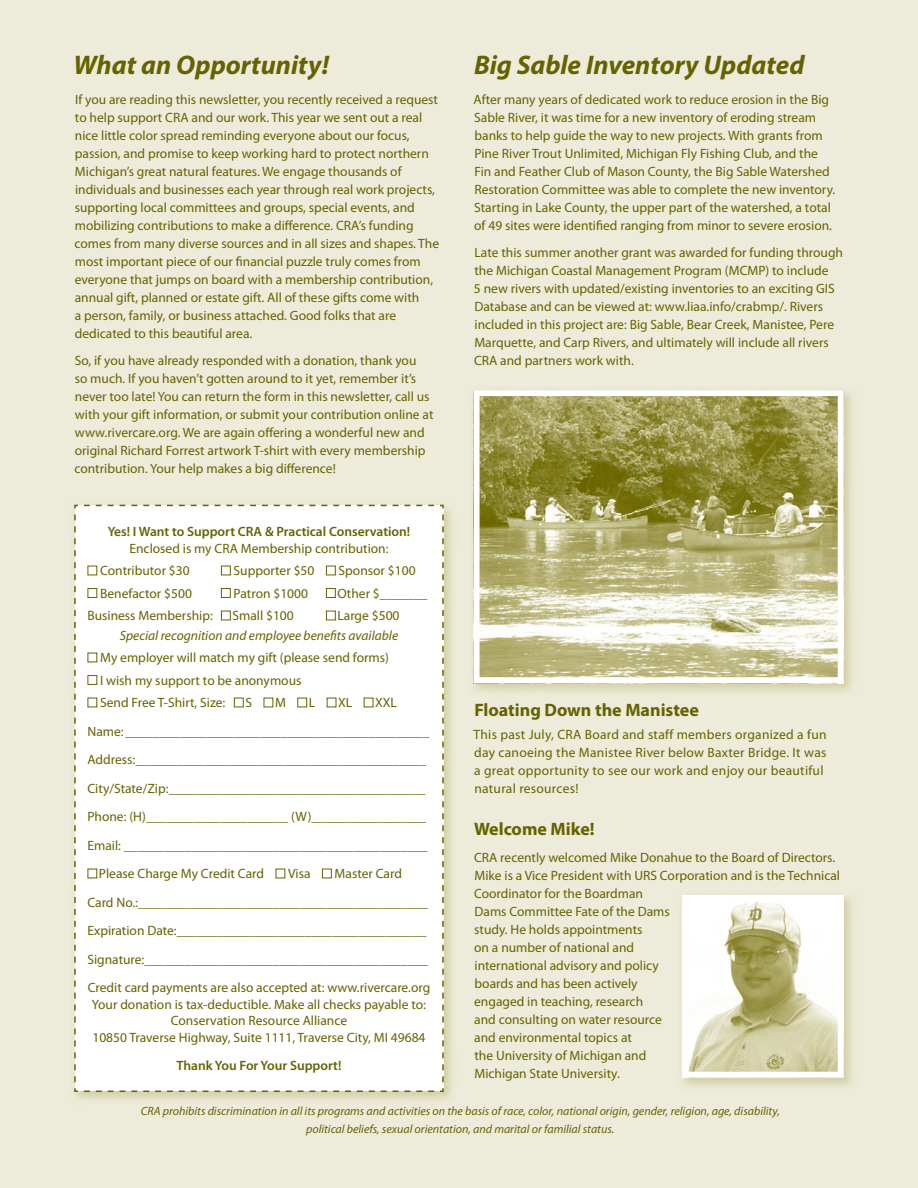
<style>
.page{position:relative;width:918px;height:1188px;background:#edecdb}
.page>*{position:absolute;margin:0;border:0;box-sizing:border-box;transform-origin:0 0}
.t1{font:italic 700 27px "Myriad Pro";color:#676200}
.t2{font:700 18px "Myriad Pro";color:#676200}
.t3{font:13.5px/18px "Myriad Pro";color:#676200}
.t4{font:13.5px/18px "Myriad Pro";letter-spacing:.02em;color:#676200}
.t5{font:600 13.5px "Myriad Pro";color:#676200}
.t6{font:italic 13.5px "Myriad Pro";color:#676200}
.t7{font:italic 12px/18px "Myriad Pro";color:#676200;text-align:center}
</style>
<div class="page">
<div style="left:74px;top:504px;width:371px;height:589px;background:#fff"></div>
<div style="left:221px;top:566px;width:10px;height:9px;border:1px solid #676200"></div>
<div style="left:326px;top:566px;width:10px;height:9px;border:1px solid #676200"></div>
<div style="left:87px;top:588px;width:10px;height:10px;border:1px solid #676200"></div>
<div style="left:221px;top:588px;width:10px;height:10px;border:1px solid #676200"></div>
<div style="left:326px;top:588px;width:10px;height:10px;border:1px solid #676200"></div>
<div style="left:221px;top:611px;width:10px;height:9px;border:1px solid #676200"></div>
<div style="left:326px;top:611px;width:10px;height:9px;border:1px solid #676200"></div>
<div style="left:87px;top:675px;width:10px;height:10px;border:1px solid #676200"></div>
<div style="left:234px;top:698px;width:10px;height:9px;border:1px solid #676200"></div>
<div style="left:297px;top:698px;width:10px;height:9px;border:1px solid #676200"></div>
<div style="left:322px;top:869px;width:10px;height:9px;border:1px solid #676200"></div>
<img style="left:473px;top:390px;width:380px;height:303px">
<img style="left:481px;top:397px;width:356px;height:279px">
<div style="left:474px;top:390px;width:370px;height:293px;border:6px solid #fff"></div>
<img style="left:682px;top:895px;width:171px;height:193px">
<img style="left:689px;top:903px;width:148px;height:168px">
<div style="left:682px;top:896px;width:162px;height:182px;border:6px solid #fff"></div>
<h1 class="t1" style="left:73px;top:50px;width:257px">What an Opportunity!</h1>
<p class="t3" style="left:75px;top:91px;width:366px">If you are reading this newsletter, you recently received a request to help support CRA and our work. This year we sent out a real nice little color spread reminding everyone about our focus, passion, and promise to keep working hard to protect northern Michigan’s great natural features. We engage thousands of individuals and businesses each year through real work projects, supporting local committees and groups, special events, and mobilizing contributions to make a difference. CRA’s funding comes from many diverse sources and in all sizes and shapes. The most important piece of our financial puzzle truly comes from everyone that jumps on board with a membership contribution, annual gift, planned or estate gift. All of these gifts come with<br>a person, family, or business attached. Good folks that are dedicated to this beautiful area.</p>
<p class="t3" style="left:75px;top:352px;width:360px">So, if you have already responded with a donation, thank you<br>so much. If you haven’t gotten around to it yet, remember it’s never too late! You can return the form in this newsletter, call us with your gift information, or submit your contribution online at www.rivercare.org. We are again offering a wonderful new and original Richard Forrest artwork T-shirt with every membership contribution. Your help makes a big difference!</p>
<p class="t5" style="left:108px;top:524px;width:304px">Yes! I Want to Support CRA &amp; Practical Conservation!</p>
<p class="t3" style="left:100px;top:537px;width:290px;line-height:22.5px;text-indent:29px">Enclosed is my CRA Membership contribution:<br>Contributor $30</p>
<p class="t3" style="left:234px;top:562px;width:82px">Supporter $50</p>
<p class="t3" style="left:339px;top:562px;width:78px">Sponsor $100</p>
<p class="t3" style="left:100px;top:585px;width:93px">Benefactor $500</p>
<p class="t3" style="left:234px;top:585px;width:76px">Patron $1000</p>
<p class="t3" style="left:337px;top:585px;width:91px">Other $_______</p>
<p class="t3" style="left:87px;top:607px;width:127px">Business Membership:</p>
<p class="t3" style="left:232px;top:607px;width:63px">Small $100</p>
<p class="t3" style="left:337px;top:607px;width:64px">Large $500</p>
<p class="t6" style="left:120px;top:628px;width:280px">Special recognition and employee benefits available</p>
<p class="t3" style="left:100px;top:647px;width:290px;line-height:22.5px">My employer will match my gift (please send forms)<br>I wish my support to be anonymous<br>Send Free T-Shirt, Size:</p>
<p class="t3" style="left:245px;top:694px;width:8px">S</p>
<p class="t3" style="left:275px;top:694px;width:12px">M</p>
<p class="t3" style="left:309px;top:694px;width:8px">L</p>
<p class="t3" style="left:338px;top:694px;width:16px">XL</p>
<p class="t3" style="left:375px;top:694px;width:23px">XXL</p>
<p class="t3" style="left:87px;top:723px;width:343px">Name: _____________________________________________</p>
<p class="t3" style="left:87px;top:751px;width:340px">Address: ___________________________________________</p>
<p class="t3" style="left:87px;top:780px;width:340px">City/State/Zip: ______________________________________</p>
<p class="t3" style="left:87px;top:808px;width:340px">Phone: (H) _____________________ (W)_________________</p>
<p class="t3" style="left:87px;top:837px;width:342px">Email: _____________________________________________</p>
<p class="t3" style="left:99px;top:865px;width:167px">Please Charge My Credit Card</p>
<p class="t3" style="left:288px;top:865px;width:24px">Visa</p>
<p class="t3" style="left:87px;top:860px;width:344px;line-height:28.5px;text-indent:247px">Master Card Card No.:___________________________________________ Expiration Date:_____________________________________ Signature:__________________________________________ Credit card payments are also accepted at: www.rivercare.org</p>
<p class="t3" style="left:92px;top:996px;width:336px;line-height:16.5px;text-align:center">Your donation is tax-deductible. Make all checks payable to:<br>Conservation Resource Alliance<br>10850 Traverse Highway, Suite 1111, Traverse City, MI 49684</p>
<p class="t5" style="left:177px;top:1058px;width:166px">Thank You For Your Support!</p>
<h1 class="t1" style="left:474px;top:50px;width:332px">Big Sable Inventory Updated</h1>
<p class="t3" style="left:474px;top:91px;width:363px">After many years of dedicated work to reduce erosion in the Big Sable River, it was time for a new inventory of eroding stream banks to help guide the way to new projects. With grants from Pine River Trout Unlimited, Michigan Fly Fishing Club, and the Fin and Feather Club of Mason County, the Big Sable Watershed Restoration Committee was able to complete the new inventory.<br>Starting in Lake County, the upper part of the watershed, a total of 49 sites were identified ranging from minor to severe erosion.</p>
<p class="t3" style="left:474px;top:244px;width:371px">Late this summer another grant was awarded for funding through the Michigan Coastal Management Program (MCMP) to include<br>5 new rivers with updated/existing inventories to an exciting GIS Database and can be viewed at: www.liaa.info/crabmp/. Rivers included in this project are: Big Sable, Bear Creek, Manistee, Pere Marquette, and Carp Rivers, and ultimately will include all rivers CRA and partners work with.</p>
<h2 class="t2" style="left:474px;top:700px;width:226px">Floating Down the Manistee</h2>
<p class="t4" style="left:474px;top:725px;width:354px">This past July, CRA Board and staff members organized a fun day canoeing the Manistee River below Baxter Bridge. It was a great opportunity to see our work and enjoy our beautiful natural resources!</p>
<h2 class="t2" style="left:474px;top:819px;width:122px">Welcome Mike!</h2>
<p class="t3" style="left:474px;top:848px;width:368px">CRA recently welcomed Mike Donahue to the Board of Directors.<br>Mike is a Vice President with URS Corporation and is the Technical Coordinator for the Boardman<br>Dams Committee Fate of the Dams<br>study. He holds appointments<br>on a number of national and<br>international advisory and policy<br>boards and has been actively<br>engaged in teaching, research<br>and consulting on water resource<br>and environmental topics at<br>the University of Michigan and<br>Michigan State University.</p>
<p class="t7" style="left:141px;top:1102px;width:641px">CRA prohibits discrimination in all its programs and activities on the basis of race, color, national origin, gender, religion, age, disability, political beliefs, sexual orientation, and marital or familial status.</p>
</div>
